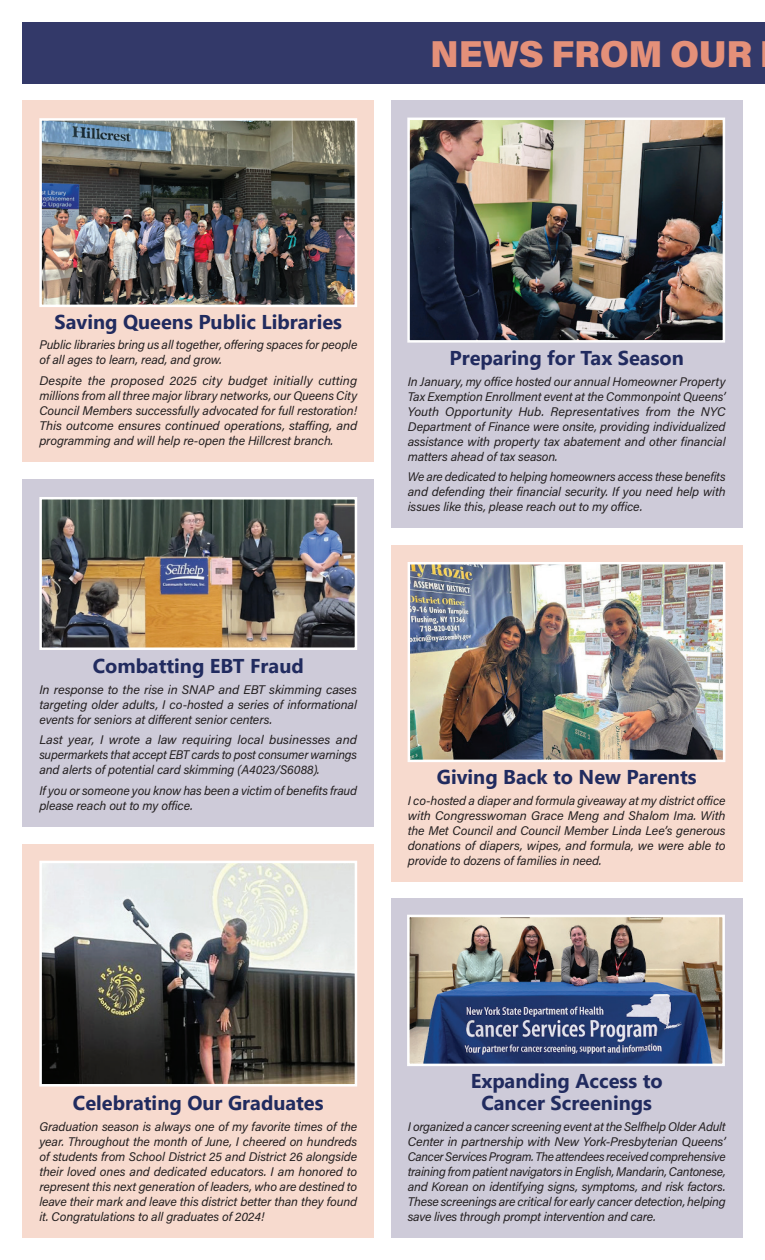
<style>
.page{position:relative;width:765px;height:1260px;background:#fff}
.page>*{position:absolute;margin:0;border:0;box-sizing:border-box;transform-origin:0 0}
.Photo_head{font:37.5px "Acumin Variable Concept";letter-spacing:-.01em;color:#e49079}
.Photo_head-2{font:700 20px/22.5px "Segoe UI";color:#212b5f;text-align:center}
.Body_Text_2{font:italic 12.5px/15px "Acumin Pro";letter-spacing:-.01em;color:#231f20;text-align:justify}
</style>
<div class="page">
<div style="left:22px;top:22px;width:743px;height:62px;background:#333969"></div>
<div style="left:391px;top:101px;width:351px;height:427px;background:#cecbd9"></div>
<img style="left:410px;top:121px;width:312px;height:219px">
<div style="left:407px;top:118px;width:318px;height:225px;border:2px solid #fff"></div>
<div style="left:391px;top:545px;width:351px;height:337px;background:#f7dace"></div>
<img style="left:411px;top:565px;width:311px;height:194px">
<div style="left:408px;top:562px;width:317px;height:200px;border:2px solid #fff"></div>
<div style="left:22px;top:480px;width:352px;height:347px;background:#cecbd9"></div>
<img style="left:42px;top:500px;width:312px;height:147px">
<div style="left:39px;top:497px;width:318px;height:153px;border:2px solid #fff"></div>
<div style="left:391px;top:898px;width:351px;height:340px;background:#cecbd9"></div>
<img style="left:410px;top:918px;width:312px;height:145px">
<div style="left:407px;top:915px;width:318px;height:151px;border:2px solid #fff"></div>
<div style="left:22px;top:101px;width:352px;height:361px;background:#f7dace"></div>
<img style="left:42px;top:121px;width:312px;height:183px">
<div style="left:39px;top:118px;width:318px;height:189px;border:2px solid #fff"></div>
<div style="left:22px;top:844px;width:352px;height:394px;background:#f7dace"></div>
<img style="left:42px;top:864px;width:312px;height:220px">
<div style="left:39px;top:861px;width:318px;height:226px;border:2px solid #fff"></div>
<p class="Photo_head" style="left:430px;top:28px;width:324px">NEWS FROM OUR</p>
<p class="Photo_head-2" style="left:55px;top:309px;width:289px">Saving Queens Public Libraries</p>
<p class="Body_Text_2" style="left:39px;top:337px;width:320px">Public libraries bring us all together, offering spaces for people of all ages to learn, read, and grow.</p>
<p class="Body_Text_2" style="left:39px;top:373px;width:319px">Despite the proposed 2025 city budget initially cutting millions from all three major library networks, our Queens City Council Members successfully advocated for full restoration!<br>This outcome ensures continued operations, staffing, and programming and will help re-open the Hillcrest branch.</p>
<p class="Photo_head-2" style="left:450px;top:345px;width:236px">Preparing for Tax Season</p>
<p class="Body_Text_2" style="left:408px;top:373px;width:319px">In January, my office hosted our annual Homeowner Property Tax Exemption Enrollment event at the Commonpoint Queens’ Youth Opportunity Hub. Representatives from the NYC Department of Finance were onsite, providing individualized assistance with property tax abatement and other financial matters ahead of tax season.</p>
<p class="Body_Text_2" style="left:408px;top:469px;width:319px">We are dedicated to helping homeowners access these benefits and defending their financial security. If you need help with issues like this, please reach out to my office.</p>
<p class="Photo_head-2" style="left:93px;top:653px;width:213px">Combatting EBT Fraud</p>
<p class="Body_Text_2" style="left:39px;top:681px;width:319px">In response to the rise in SNAP and EBT skimming cases targeting older adults, I co-hosted a series of informational events for seniors at different senior centers.</p>
<p class="Body_Text_2" style="left:39px;top:732px;width:319px">Last year, I wrote a law requiring local businesses and supermarkets that accept EBT cards to post consumer warnings and alerts of potential card skimming (A4023/S6088).</p>
<p class="Body_Text_2" style="left:39px;top:783px;width:319px">If you or someone you know has been a victim of benefits fraud please reach out to my office.</p>
<p class="Photo_head-2" style="left:437px;top:764px;width:261px">Giving Back to New Parents</p>
<p class="Body_Text_2" style="left:408px;top:792px;width:319px">I co-hosted a diaper and formula giveaway at my district office with Congresswoman Grace Meng and Shalom Ima. With the Met Council and Council Member Linda Lee’s generous donations of diapers, wipes, and formula, we were able to provide to dozens of families in need.</p>
<p class="Photo_head-2" style="left:73px;top:1090px;width:252px">Celebrating Our Graduates</p>
<p class="Body_Text_2" style="left:39px;top:1118px;width:319px">Graduation season is always one of my favorite times of the year. Throughout the month of June, I cheered on hundreds of students from School District 25 and District 26 alongside their loved ones and dedicated educators. I am honored to represent this next generation of leaders, who are destined to leave their mark and leave this district better than they found it. Congratulations to all graduates of 2024!</p>
<p class="Photo_head-2" style="left:471px;top:1068px;width:193px">Expanding Access to<br>Cancer Screenings</p>
<p class="Body_Text_2" style="left:408px;top:1118px;width:319px">I organized a cancer screening event at the Selfhelp Older Adult Center in partnership with New York-Presbyterian Queens’ Cancer Services Program. The attendees received comprehensive training from patient navigators in English, Mandarin, Cantonese, and Korean on identifying signs, symptoms, and risk factors.<br>These screenings are critical for early cancer detection, helping save lives through prompt intervention and care.</p>
</div>
